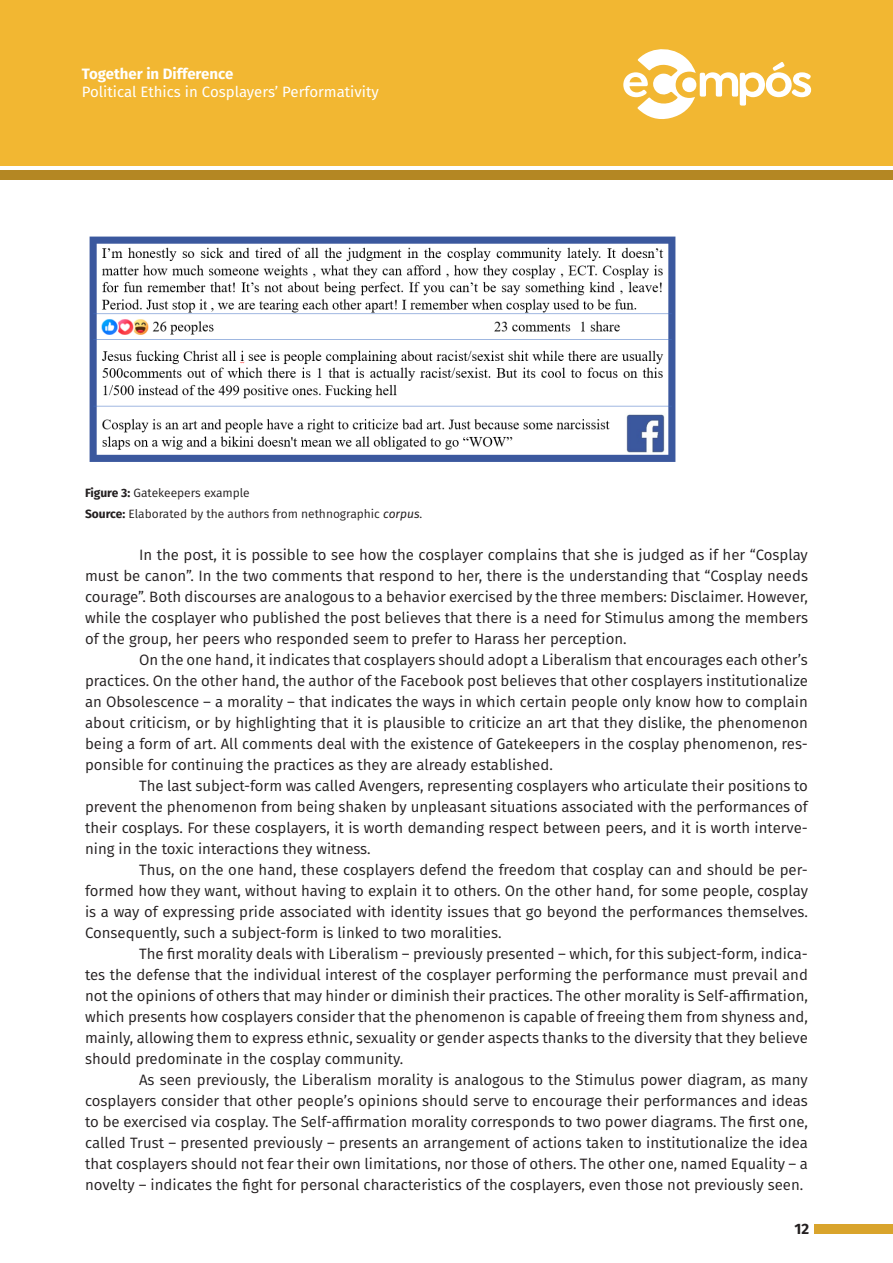
<style>
.page{position:relative;width:893px;height:1263px;background:#fff}
.page>*{position:absolute;margin:0;border:0;box-sizing:border-box;transform-origin:0 0}
.Texto{font:15px/21px "Fira Sans";color:#231f20;text-align:justify}
.t1{font:15px "Fira Sans";color:#fff}
.t2{font:700 15px "Fira Sans";color:#fff}
.t3{font:700 15px "Fira Sans";color:#231f20}
.Texto-2{font:12px "Fira Sans";color:#231f20}
.s1{font-weight:700}
.s2{font-style:italic}
</style>
<div class="page">
<div style="left:0;top:0;width:893px;height:166px;background:#f2b732"></div>
<div style="left:0;top:170px;width:893px;height:10px;background:#b48723"></div>
<div style="left:814px;top:1224px;width:79px;height:9px;background:#d9a42c"></div>
<svg style="left:623px;top:49px;width:188px;height:70px"></svg>
<img style="left:89px;top:236px;width:587px;height:226px">
<p class="t2" style="left:82px;top:62px;width:153px">Together in Difference</p>
<p class="t1" style="left:82px;top:81px;width:298px">Political Ethics in Cosplayers’ Performativity</p>
<p class="Texto-2" style="left:85px;top:484px;width:166px"><span class="s1">Figure 3:</span> Gatekeepers example</p>
<p class="Texto-2" style="left:85px;top:505px;width:339px"><span class="s1">Source:</span> Elaborated by the authors from nethnographic <span class="s2">corpus</span>.</p>
<p class="Texto" style="left:85px;top:544px;width:724px;text-indent:54px">In the post, it is possible to see how the cosplayer complains that she is judged as if her “Cosplay must be canon”. In the two comments that respond to her, there is the understanding that “Cosplay needs courage”. Both discourses are analogous to a behavior exercised by the three members: Disclaimer. However, while the cosplayer who published the post believes that there is a need for Stimulus among the members of the group, her peers who responded seem to prefer to Harass her perception.</p>
<p class="Texto" style="left:85px;top:649px;width:724px;text-indent:54px">On the one hand, it indicates that cosplayers should adopt a Liberalism that encourages each other’s practices. On the other hand, the author of the Facebook post believes that other cosplayers institutionalize an Obsolescence – a morality – that indicates the ways in which certain people only know how to complain about criticism, or by highlighting that it is plausible to criticize an art that they dislike, the phenomenon being a form of art. All comments deal with the existence of Gatekeepers in the cosplay phenomenon, res&shy;ponsible for continuing the practices as they are already established.</p>
<p class="Texto" style="left:85px;top:775px;width:724px;text-indent:54px">The last subject-form was called Avengers, representing cosplayers who articulate their positions to prevent the phenomenon from being shaken by unpleasant situations associated with the performances of their cosplays. For these cosplayers, it is worth demanding respect between peers, and it is worth interve&shy;ning in the toxic interactions they witness.</p>
<p class="Texto" style="left:85px;top:859px;width:724px;text-indent:54px">Thus, on the one hand, these cosplayers defend the freedom that cosplay can and should be per&shy;formed how they want, without having to explain it to others. On the other hand, for some people, cosplay is a way of expressing pride associated with identity issues that go beyond the performances themselves.<br>Consequently, such a subject-form is linked to two moralities.</p>
<p class="Texto" style="left:85px;top:943px;width:724px;text-indent:54px">The first morality deals with Liberalism – previously presented – which, for this subject-form, indica&shy;tes the defense that the individual interest of the cosplayer performing the performance must prevail and not the opinions of others that may hinder or diminish their practices. The other morality is Self-affirmation, which presents how cosplayers consider that the phenomenon is capable of freeing them from shyness and, mainly, allowing them to express ethnic, sexuality or gender aspects thanks to the diversity that they believe should predominate in the cosplay community.</p>
<p class="Texto" style="left:85px;top:1069px;width:724px;text-indent:54px">As seen previously, the Liberalism morality is analogous to the Stimulus power diagram, as many cosplayers consider that other people’s opinions should serve to encourage their performances and ideas to be exercised via cosplay. The Self-affirmation morality corresponds to two power diagrams. The first one, called Trust – presented previously – presents an arrangement of actions taken to institutionalize the idea that cosplayers should not fear their own limitations, nor those of others. The other one, named Equality – a novelty – indicates the fight for personal characteristics of the cosplayers, even those not previously seen.</p>
<p class="t3" style="left:794px;top:1216px;width:16px">12</p>
</div>
